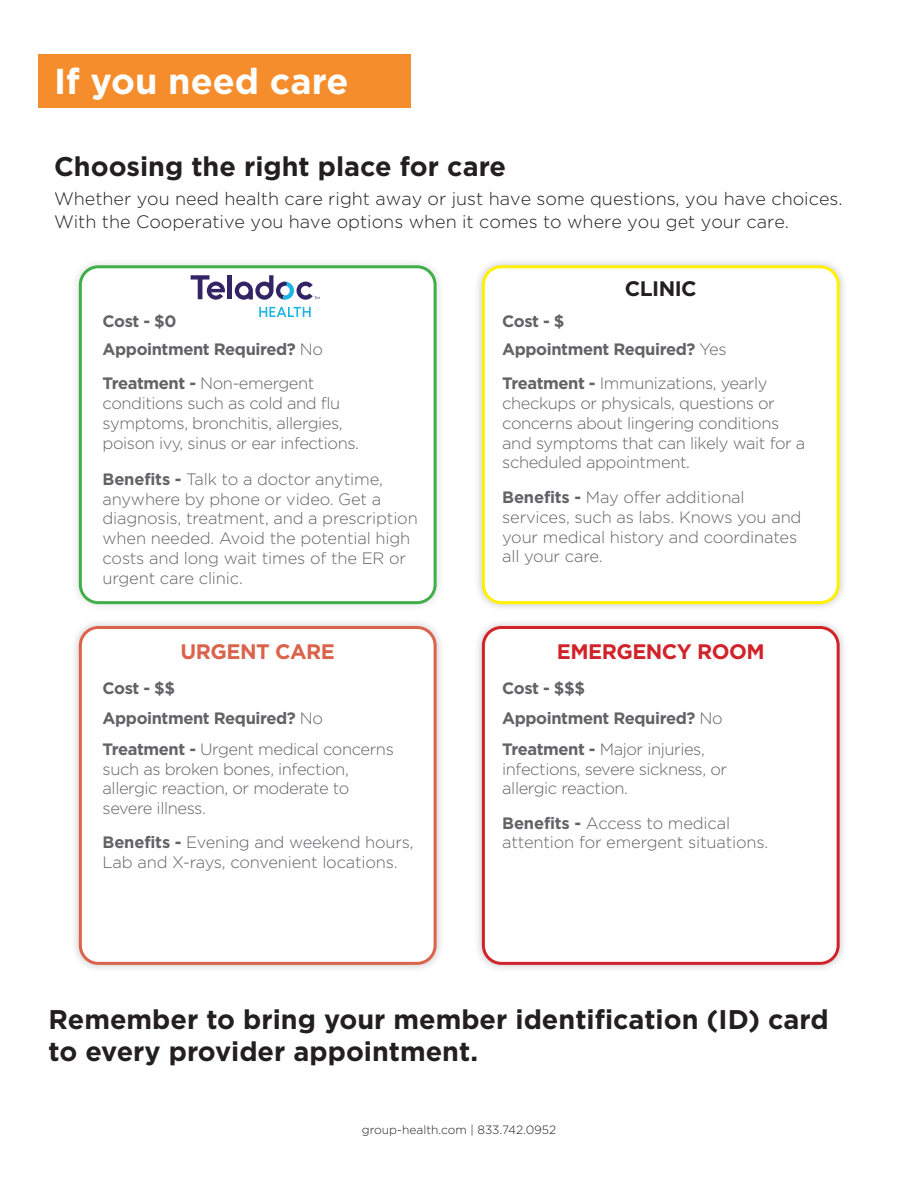
<style>
.page{position:relative;width:918px;height:1188px;background:#fff}
.page>*{position:absolute;margin:0;border:0;box-sizing:border-box;transform-origin:0 0}
.t1{font:700 36px "Gotham HTF";color:#fff}
.t2{font:700 27px/32.4px "Gotham HTF";color:#231f20}
.t3{font:700 21px "Gotham HTF";letter-spacing:-.025em;color:#d1232a}
.t4{font:700 21px "Gotham HTF";letter-spacing:-.025em;color:#db634b}
.t5{font:700 21px "Gotham HTF";letter-spacing:-.025em;color:#231f20}
.t6{font:300 18px/22.5px "Gotham HTF";color:#231f20}
.t7{font:300 16.5px/19.8px "Gotham HTF";letter-spacing:-.025em;color:#636366}
.t8{font:700 16.5px "Gotham HTF";letter-spacing:-.025em;color:#636366}
.t9{font:300 12px "Gotham HTF";color:#231f20}
.s1{font-weight:300}
.s2{font-weight:700}
</style>
<div class="page">
<div style="left:38px;top:54px;width:372px;height:54px;background:#f68d2c"></div>
<div style="left:71px;top:257px;width:374px;height:355px;background:#f9f9f9"></div>
<div style="left:80px;top:267px;width:355px;height:336px;background:#fff;border-radius:18px"></div>
<div style="left:79px;top:265px;width:358px;height:339px;border:3px solid #40ae49;border-radius:18px"></div>
<div style="left:71px;top:618px;width:374px;height:355px;background:#231f20;opacity:.25"></div>
<div style="left:80px;top:628px;width:355px;height:335px;background:#fff;border-radius:18px"></div>
<div style="left:79px;top:626px;width:358px;height:339px;border:3px solid #db634b;border-radius:18px"></div>
<div style="left:474px;top:618px;width:374px;height:355px;background:#231f20;opacity:.25"></div>
<div style="left:483px;top:628px;width:355px;height:335px;background:#fff;border-radius:18px"></div>
<div style="left:482px;top:626px;width:358px;height:339px;border:3px solid #d1232a;border-radius:18px"></div>
<div style="left:474px;top:257px;width:374px;height:355px;background:#231f20;opacity:.25"></div>
<div style="left:483px;top:267px;width:355px;height:336px;background:#fff;border-radius:18px"></div>
<div style="left:482px;top:265px;width:358px;height:339px;border:3px solid #fff101;border-radius:18px"></div>
<svg style="left:259px;top:307px;width:52px;height:10px"></svg>
<hr style="left:228px;top:275px;width:4px;height:24px;background:#332565">
<svg style="left:191px;top:275px;width:34px;height:25px"></svg>
<svg style="left:235px;top:275px;width:84px;height:25px"></svg>
<p class="t1" style="left:54px;top:61px;width:296px">If you need care</p>
<p class="t2" style="left:54px;top:150px;width:454px">Choosing the right place for care</p>
<p class="t6" style="left:54px;top:188px;width:790px">Whether you need health care right away or just have some questions, you have choices.<br>With the Cooperative you have options when it comes to where you get your care.</p>
<p class="t8" style="left:103px;top:312px;width:75px">Cost - $0</p>
<p class="t8" style="left:103px;top:339px;width:222px">Appointment Required? <span class="s1">No</span></p>
<p class="t7" style="left:103px;top:373px;width:258px"><span class="s2">Treatment -</span> Non-emergent conditions such as cold and flu symptoms, bronchitis, allergies, poison ivy, sinus or ear infections.</p>
<p class="t7" style="left:103px;top:469px;width:317px"><span class="s2">Benefits -</span> Talk to a doctor anytime, anywhere by phone or video. Get a diagnosis, treatment, and a prescription when needed. Avoid the potential high costs and long wait times of the ER or urgent care clinic.</p>
<p class="t8" style="left:502px;top:312px;width:64px">Cost - $</p>
<p class="t5" style="left:625px;top:277px;width:74px">CLINIC</p>
<p class="t8" style="left:502px;top:339px;width:226px">Appointment Required? <span class="s1">Yes</span></p>
<p class="t7" style="left:502px;top:373px;width:305px"><span class="s2">Treatment -</span> Immunizations, yearly checkups or physicals, questions or concerns about lingering conditions and symptoms that can likely wait for a scheduled appointment.</p>
<p class="t7" style="left:502px;top:487px;width:301px"><span class="s2">Benefits -</span> May offer additional services, such as labs. Knows you and your medical history and coordinates all your care.</p>
<p class="t4" style="left:181px;top:640px;width:156px">URGENT CARE</p>
<p class="t3" style="left:557px;top:640px;width:209px">EMERGENCY ROOM</p>
<p class="t8" style="left:103px;top:679px;width:74px">Cost - $$</p>
<p class="t8" style="left:502px;top:679px;width:84px">Cost - $$$</p>
<p class="t8" style="left:103px;top:708px;width:222px">Appointment Required? <span class="s1">No</span></p>
<p class="t8" style="left:502px;top:708px;width:222px">Appointment Required? <span class="s1">No</span></p>
<p class="t7" style="left:103px;top:739px;width:293px"><span class="s2">Treatment -</span> Urgent medical concerns such as broken bones, infection, allergic reaction, or moderate to severe illness.</p>
<p class="t7" style="left:502px;top:739px;width:226px"><span class="s2">Treatment -</span> Major injuries, infections, severe sickness, or allergic reaction.</p>
<p class="t7" style="left:103px;top:833px;width:313px"><span class="s2">Benefits -</span> Evening and weekend hours,<br>Lab and X-rays, convenient locations.</p>
<p class="t7" style="left:502px;top:813px;width:268px"><span class="s2">Benefits -</span> Access to medical attention for emergent situations.</p>
<p class="t2" style="left:49px;top:1003px;width:782px">Remember to bring your member identification (ID) card to every provider appointment.</p>
<p class="t9" style="left:362px;top:1123px;width:196px">group-health.com | 833.742.0952</p>
</div>
